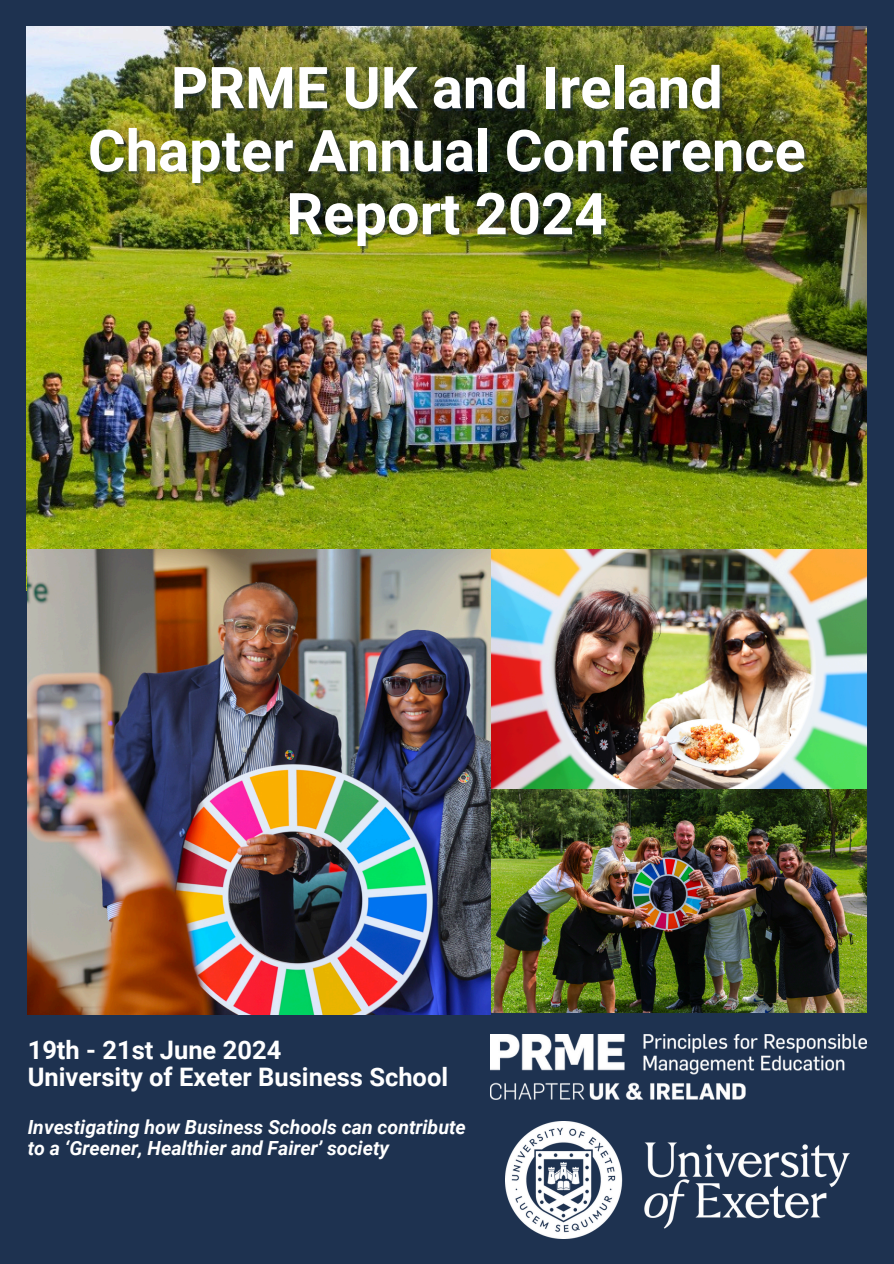
<style>
.page{position:relative;width:894px;height:1264px;background:#fff}
.page>*{position:absolute;margin:0;border:0;box-sizing:border-box;transform-origin:0 0}
.t1{font:700 57.75px "Roboto";color:#fff}
.t2{font:700 25.5px/27px "Roboto";color:#fff}
.t3{font:italic 700 19.5px/21.3px "Roboto";color:#fff}
</style>
<div class="page">
<div style="left:0;top:0;width:893px;height:1263px;background:#1e3250"></div>
<img style="left:26px;top:26px;width:840px;height:564px">
<img style="left:490px;top:549px;width:375px;height:463px">
<img style="left:28px;top:549px;width:462px;height:465px">
<img style="left:490px;top:1034px;width:376px;height:65px">
<img style="left:505px;top:1121px;width:344px;height:117px">
<p class="t1" style="left:171px;top:55px;width:553px">PRME UK and Ireland</p>
<p class="t1" style="left:88px;top:118px;width:719px">Chapter Annual Conference</p>
<p class="t1" style="left:286px;top:181px;width:322px">Report 2024</p>
<p class="t2" style="left:28px;top:1036px;width:422px">19th - 21st June 2024<br>University of Exeter Business School</p>
<p class="t3" style="left:28px;top:1116px;width:439px">Investigating how Business Schools can contribute to a ‘Greener, Healthier and Fairer’ society</p>
</div>
